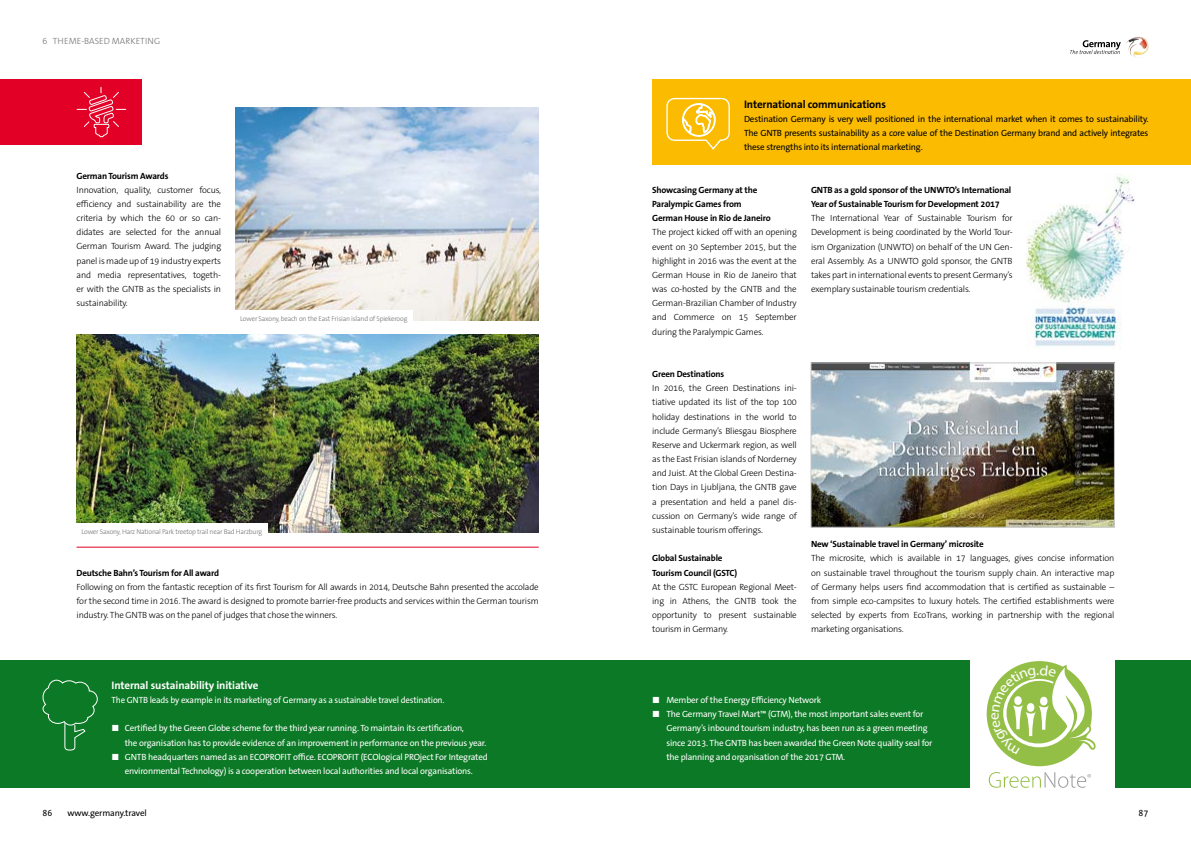
<style>
.page{position:relative;width:1191px;height:842px;background:#fff}
.page>*{position:absolute;margin:0;border:0;box-sizing:border-box;transform-origin:0 0}
.t1{font:11px "The Sans LP7 Bld";letter-spacing:-.01em;color:#fff}
.t2{font:11px "The Sans LP7 Bld";letter-spacing:-.01em;color:#000}
.t3{font:9px/14.2px "The Sans LP3 Lig";letter-spacing:-.02em;color:#000;text-align:justify}
.t4{font:9px/14.2px "The Sans LP5 Plain";letter-spacing:-.02em;color:#fff}
.t5{font:9px/14.2px "The Sans LP7 Bld";letter-spacing:-.02em;color:#000}
.t6{font:9px/14.2px "The Sans LP5 Plain";letter-spacing:-.02em;color:#000;text-align:justify}
.t7{font:9px "The Sans LP3 Lig";letter-spacing:.005em;color:#707172}
.t8{font:7px "The Sans LP3 Lig";letter-spacing:-.025em;color:#707172}
.s1{font-family:"The Sans LP3 Lig"}
</style>
<div class="page">
<img style="left:235px;top:108px;width:304px;height:212px">
<img style="left:77px;top:334px;width:462px;height:199px">
<div style="left:0;top:79px;width:142px;height:66px;background:#e20026"></div>
<svg style="left:77px;top:87px;width:49px;height:51px"></svg>
<div style="left:652px;top:79px;width:539px;height:85px;background:#fabb00"></div>
<div style="left:0;top:660px;width:595px;height:128px;background:#0b7925"></div>
<div style="left:595px;top:660px;width:596px;height:128px;background:#0b7925"></div>
<svg style="left:42px;top:679px;width:56px;height:72px"></svg>
<svg style="left:666px;top:97px;width:64px;height:53px"></svg>
<img style="left:1026px;top:174px;width:108px;height:175px">
<hr style="left:77px;top:547px;width:462px;height:1px;background:#e20026">
<div style="left:969px;top:656px;width:145px;height:146px;background:#fff"></div>
<svg style="left:988px;top:772px;width:103px;height:16px"></svg>
<div style="left:986px;top:661px;width:105px;height:105px;background:#94bf47;border-radius:50%"></div>
<img style="left:812px;top:364px;width:301px;height:162px">
<div style="left:810px;top:362px;width:305px;height:166px;border:1px solid #c6c7c8"></div>
<div style="left:76px;top:523px;width:192px;height:11px;background:#fff"></div>
<div style="left:235px;top:310px;width:178px;height:11px;background:#fff"></div>
<img style="left:1126px;top:37px;width:22px;height:21px">
<svg style="left:1070px;top:40px;width:50px;height:14px"></svg>
<svg style="left:991px;top:662px;width:105px;height:92px"></svg>
<p class="t7" style="left:43px;top:35px;width:119px">6 THEME-BASED MARKETING</p>
<p class="t5" style="left:77px;top:169px;width:93px">German Tourism Awards</p>
<p class="t3" style="left:77px;top:183px;width:146px">Innovation, quality, customer focus, efficiency and sustainability are the criteria by which the 60 or so can&shy;didates are selected for the annual German Tourism Award. The judging panel is made up of 19 industry experts and media representatives, togeth&shy;er with the GNTB as the specialists in sustainability.</p>
<p class="t8" style="left:240px;top:314px;width:168px">Lower Saxony, beach on the East Frisian island of Spiekeroog</p>
<p class="t8" style="left:81px;top:527px;width:182px">Lower Saxony, Harz National Park treetop trail near Bad Harzburg</p>
<p class="t5" style="left:77px;top:565px;width:144px">Deutsche Bahn’s Tourism for All award</p>
<p class="t3" style="left:77px;top:580px;width:464px">Following on from the fantastic reception of its first Tourism for All awards in 2014, Deutsche Bahn presented the accolade for the second time in 2016. The award is designed to promote barrier-free products and services within the German tourism industry. The GNTB was on the panel of judges that chose the winners.</p>
<p class="t1" style="left:111px;top:678px;width:148px">Internal sustainability initiative</p>
<p class="t4" style="left:111px;top:693px;width:334px">The GNTB leads by example in its marketing of Germany as a sustainable travel destination.</p>
<p class="t4" style="left:125px;top:721px;width:363px;text-indent:-13px"><span class="s1">■</span> Certified by the Green Globe scheme for the third year running. To maintain its certification,<br>the organisation has to provide evidence of an improvement in performance on the previous year.</p>
<p class="t4" style="left:111px;top:750px;width:378px;text-align:center"><span class="s1">■</span> GNTB headquarters named as an ECOPROFIT office. ECOPROFIT (ECOlogical PROject For Integrated environmental Technology) is a cooperation between local authorities and local organisations.</p>
<p class="t2" style="left:744px;top:97px;width:143px">International communications</p>
<p class="t6" style="left:744px;top:112px;width:406px">Destination Germany is very well positioned in the international market when it comes to sustainability.<br>The GNTB presents sustainability as a core value of the Destination Germany brand and actively integrates these strengths into its international marketing.</p>
<p class="t5" style="left:652px;top:183px;width:120px">Showcasing Germany at the<br>Paralympic Games from<br>German House in Rio de Janeiro</p>
<p class="t3" style="left:652px;top:225px;width:146px">The project kicked off with an opening event on 30 September 2015, but the highlight in 2016 was the event at the German House in Rio de Janeiro that was co-hosted by the GNTB and the German-Brazilian Chamber of Industry and Commerce on 15 September during the Paralympic Games.</p>
<p class="t5" style="left:652px;top:367px;width:74px">Green Destinations</p>
<p class="t3" style="left:652px;top:381px;width:146px">In 2016, the Green Destinations ini&shy;tiative updated its list of the top 100 holiday destinations in the world to include Germany’s Bliesgau Biosphere Reserve and Uckermark region, as well as the East Frisian islands of Norderney and Juist. At the Global Green Destina&shy;tion Days in Ljubljana, the GNTB gave a presentation and held a panel dis&shy;cussion on Germany’s wide range of sustainable tourism offerings.</p>
<p class="t5" style="left:652px;top:551px;width:86px">Global Sustainable<br>Tourism Council (GSTC)</p>
<p class="t3" style="left:652px;top:580px;width:146px">At the GSTC European Regional Meet&shy;ing in Athens, the GNTB took the opportunity to present sustainable tourism in Germany.</p>
<p class="t5" style="left:811px;top:183px;width:202px">GNTB as a gold sponsor of the UNWTO’s International<br>Year of Sustainable Tourism for Development 2017</p>
<p class="t3" style="left:811px;top:211px;width:203px">The International Year of Sustainable Tourism for Development is being coordinated by the World Tour&shy;ism Organization (UNWTO) on behalf of the UN Gen&shy;eral Assembly. As a UNWTO gold sponsor, the GNTB takes part in international events to present Germany’s exemplary sustainable tourism credentials.</p>
<p class="t5" style="left:811px;top:537px;width:174px">New ‘Sustainable travel in Germany’ microsite</p>
<p class="t3" style="left:811px;top:551px;width:305px">The microsite, which is available in 17 languages, gives concise information on sustainable travel throughout the tourism supply chain. An interactive map of Germany helps users find accommodation that is certified as sustainable – from simple eco-campsites to luxury hotels. The certified establishments were selected by experts from EcoTrans, working in partnership with the regional marketing organisations.</p>
<p class="t4" style="left:652px;top:693px;width:171px"><span class="s1">■</span> Member of the Energy Efficiency Network</p>
<p class="t4" style="left:666px;top:707px;width:267px;text-indent:-14px"><span class="s1">■</span> The Germany Travel Mart™ (GTM), the most important sales event for Germany’s inbound tourism industry, has been run as a green meeting since 2013. The GNTB has been awarded the Green Note quality seal for the planning and organisation of the 2017 GTM.</p>
<p class="t6" style="left:43px;top:806px;width:11px">86</p>
<p class="t6" style="left:67px;top:806px;width:81px">www.germany.travel</p>
<p class="t6" style="left:1138px;top:806px;width:11px">87</p>
</div>
